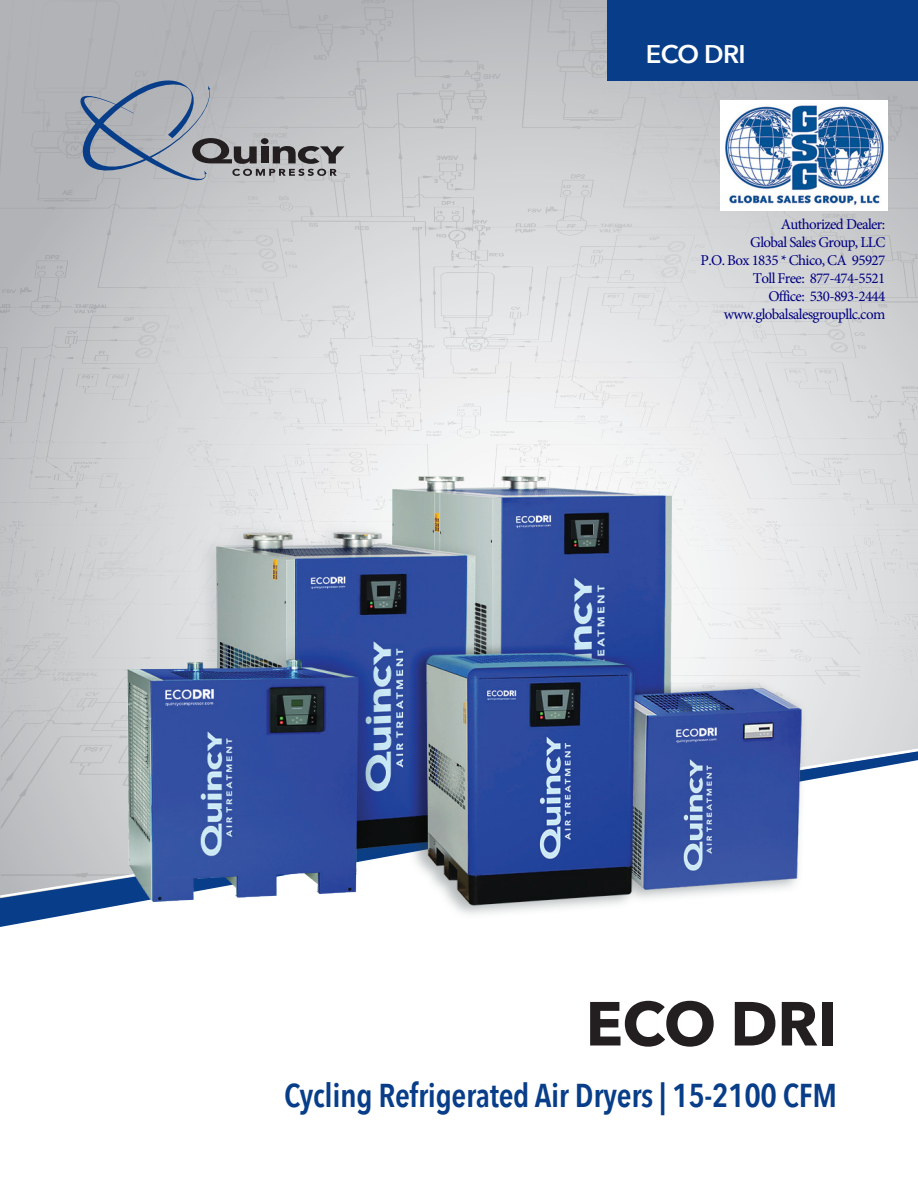
<style>
.page{position:relative;width:918px;height:1188px;background:#fff}
.page>*{position:absolute;margin:0;border:0;box-sizing:border-box;transform-origin:0 0}
.t1{font:700 61.5px "Avenir Next";letter-spacing:-.01em;color:#231f20}
.t2{font:600 33px "Avenir Next Condensed";letter-spacing:-.01em;color:#083e89}
.t3{font:600 25.5px "Avenir Next";letter-spacing:-.025em;color:#fff}
.t4{font:15px/18px "Minion Pro";letter-spacing:-.04em;color:#000080;text-align:right}
</style>
<div class="page">
<img style="left:0;top:0;width:918px;height:743px">
<svg style="left:0;top:899px;width:81px;height:28px;fill:#083e89"></svg>
<svg style="left:80px;top:80px;width:265px;height:100px;background:#a1a6ae"></svg>
<svg style="left:0;top:743px;width:918px;height:156px"></svg>
<div style="left:608px;top:0;width:310px;height:81px;background:#083e89"></div>
<img style="left:81px;top:451px;width:756px;height:464px">
<img style="left:721px;top:100px;width:167px;height:111px">
<h3 class="t3" style="left:646px;top:32px;width:101px">ECO DRI</h3>
<p class="t4" style="left:701px;top:215px;width:186px">Authorized Dealer:<br>Global Sales Group, LLC<br>P.O. Box 1835 * Chico, CA 95927<br>Toll Free: 877-474-5521<br>Office: 530-893-2444 www.globalsalesgroupllc.com</p>
<h1 class="t1" style="left:586px;top:971px;width:253px">ECO DRI</h1>
<h2 class="t2" style="left:284px;top:1067px;width:554px">Cycling Refrigerated Air Dryers | 15-2100 CFM</h2>
</div>
